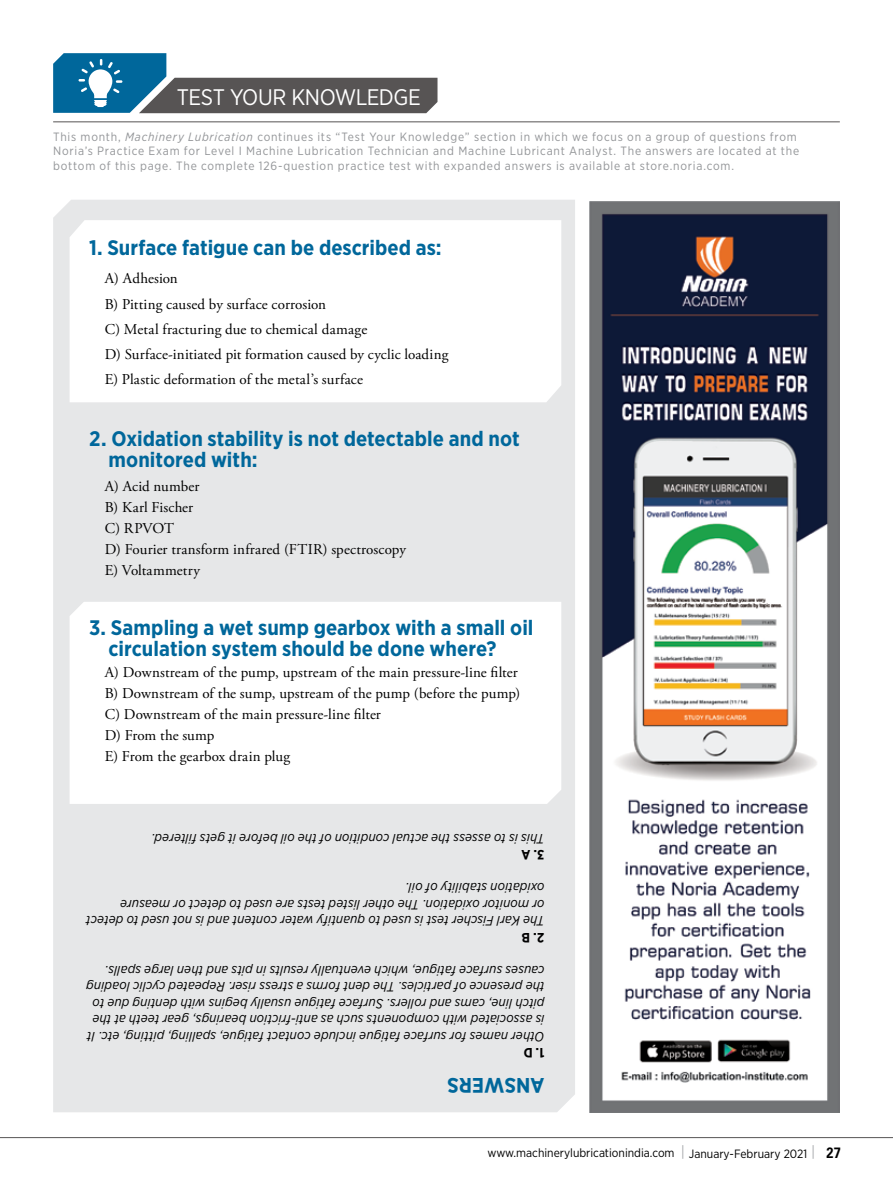
<style>
.page{position:relative;width:893px;height:1191px;background:#fff}
.page>*{position:absolute;margin:0;border:0;box-sizing:border-box;transform-origin:0 0}
.t1{font:22.5px "Gotham Narrow";letter-spacing:-.02em;color:#fff}
.t2{font:700 21px/21px "Gotham Narrow";color:#00679b}
.t3{font:15px/21px "Adobe Garamond Pro";letter-spacing:.01em;color:#000}
.t4{font:italic 13.5px/16.5px "Gotham Narrow";letter-spacing:.01em;color:#000}
.t5{font:700 13.5px "Gotham Narrow";color:#000}
.t6{font:12px/14.4px "Gotham Narrow";letter-spacing:.065em;color:#939598}
.t7{font:12px "Gotham Narrow";color:#000}
.s1{font-style:italic}
.s2{font-size:15px;color:#a7a9ac}
.s3{font-family:"Univers LT Std";font-weight:700;font-size:15px}
</style>
<div class="page">
<hr style="left:0;top:1137px;width:893px;height:1px;background:#575454">
<img style="left:589px;top:201px;width:251px;height:911px">
<div style="left:53px;top:200px;width:522px;height:912px;background:#e6e7e8"></div>
<hr style="left:53px;top:121px;width:787px;height:1px;background:#575454">
<svg style="left:70px;top:220px;width:491px;height:182px"></svg>
<svg style="left:70px;top:602px;width:491px;height:202px"></svg>
<svg style="left:53px;top:53px;width:384px;height:60px"></svg>
<h1 class="t1" style="left:177px;top:83px;width:246px">TEST YOUR KNOWLEDGE</h1>
<p class="t6" style="left:53px;top:129px;width:747px">This month, <span class="s1">Machinery Lubrication</span> continues its “Test Your Knowledge” section in which we focus on a group of questions from<br>Noria’s Practice Exam for Level I Machine Lubrication Technician and Machine Lubricant Analyst. The answers are located at the bottom of this page. The complete 126-question practice test with expanded answers is available at store.noria.com.</p>
<h2 class="t2" style="left:89px;top:237px;width:354px">1. Surface fatigue can be described as:</h2>
<p class="t3" style="left:105px;top:266px;width:345px;line-height:25.2px">A) Adhesion<br>B) Pitting caused by surface corrosion<br>C) Metal fracturing due to chemical damage<br>D) Surface-initiated pit formation caused by cyclic loading E) Plastic deformation of the metal’s surface</p>
<h2 class="t2" style="left:109px;top:428px;width:413px;text-indent:-20px">2. Oxidation stability is not detectable and not monitored with:</h2>
<p class="t3" style="left:105px;top:476px;width:303px">A) Acid number<br>B) Karl Fischer<br>C) RPVOT<br>D) Fourier transform infrared (FTIR) spectroscopy<br>E) Voltammetry</p>
<h2 class="t2" style="left:109px;top:617px;width:426px;text-indent:-20px">3. Sampling a wet sump gearbox with a small oil circulation system should be done where?</h2>
<p class="t3" style="left:105px;top:662px;width:417px">A) Downstream of the pump, upstream of the main pressure-line filter B) Downstream of the sump, upstream of the pump (before the pump)<br>C) Downstream of the main pressure-line filter<br>D) From the sump<br>E) From the gearbox drain plug</p>
<p class="t4" style="left:545px;top:847px;width:395px;rotate:-180deg">This is to assess the actual condition of the oil before it gets filtered.</p>
<p class="t5" style="left:545px;top:863px;width:25px;rotate:-180deg">3. A</p>
<p class="t4" style="left:545px;top:929px;width:460px;rotate:-180deg">The Karl Fischer test is used to quantify water content and is not used to detect or monitor oxidation. The other listed tests are used to detect or measure oxidation stability of oil.</p>
<p class="t5" style="left:545px;top:946px;width:24px;rotate:-180deg">2. B</p>
<p class="t4" style="left:545px;top:1045px;width:460px;rotate:-180deg">Other names for surface fatigue include contact fatigue, spalling, pitting, etc. It is associated with components such as anti-friction bearings, gear teeth at the pitch line, cams and rollers. Surface fatigue usually begins with denting due to the presence of particles. The dent forms a stress riser. Repeated cyclic loading causes surface fatigue, which eventually results in pits and then large spalls.</p>
<p class="t5" style="left:545px;top:1061px;width:23px;rotate:-180deg">1. D</p>
<h2 class="t2" style="left:545px;top:1096px;width:99px;rotate:-180deg">ANSWERS</h2>
<p class="t7" style="left:488px;top:1145px;width:355px">www.machinerylubricationindia.com <span class="s2">|</span> January-February 2021 <span class="s2">|</span> <span class="s3">27</span></p>
</div>
